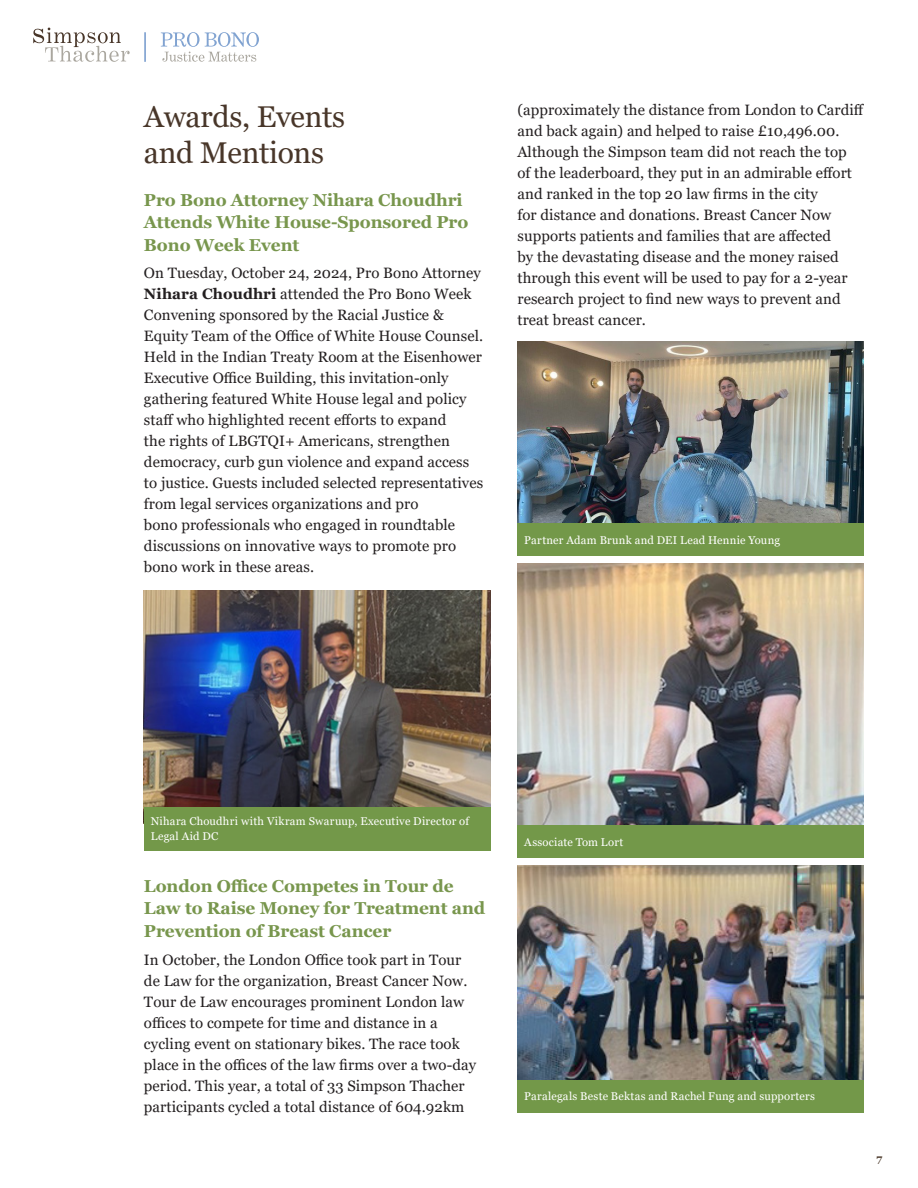
<style>
.page{position:relative;width:918px;height:1188px;background:#fff}
.page>*{position:absolute;margin:0;border:0;box-sizing:border-box;transform-origin:0 0}
.t1{font:30px/36px "Georgia";letter-spacing:-.01em;color:#483629}
.Subhead7490{font:700 17.25px/22.5px "Georgia";letter-spacing:-.005em;color:#78964d}
.Standard_Text{font:15px/21px "Georgia";letter-spacing:.005em;color:#231f20}
.t2{font:11.25px/15px "Georgia";letter-spacing:.025em;color:#fff}
.t3{font:700 10.5px "Georgia";color:#493728}
.s1{font-weight:700}
</style>
<div class="page">
<svg style="left:33px;top:28px;width:97px;height:34px"></svg>
<svg style="left:161px;top:32px;width:98px;height:30px"></svg>
<hr style="left:144px;top:32px;width:2px;height:30px;background:#81a3d1">
<img style="left:144px;top:591px;width:346px;height:216px">
<div style="left:144px;top:807px;width:346px;height:43px;background:#739849"></div>
<img style="left:517px;top:342px;width:347px;height:182px">
<div style="left:517px;top:524px;width:347px;height:32px;background:#739849"></div>
<img style="left:517px;top:865px;width:347px;height:215px">
<div style="left:517px;top:1080px;width:347px;height:32px;background:#739849"></div>
<img style="left:517px;top:563px;width:347px;height:263px">
<div style="left:517px;top:826px;width:347px;height:32px;background:#739849"></div>
<p class="t1" style="left:144px;top:99px;width:203px">Awards, Events and Mentions</p>
<p class="Subhead7490" style="left:144px;top:188px;width:326px">Pro Bono Attorney Nihara Choudhri<br>Attends White House-Sponsored Pro<br>Bono Week Event</p>
<p class="Standard_Text" style="left:144px;top:263px;width:341px">On Tuesday, October 24, 2024, Pro Bono Attorney <span class="s1">Nihara Choudhri</span> attended the Pro Bono Week Convening sponsored by the Racial Justice &amp; Equity Team of the Office of White House Counsel.<br>Held in the Indian Treaty Room at the Eisenhower Executive Office Building, this invitation-only gathering featured White House legal and policy staff who highlighted recent efforts to expand<br>the rights of LBGTQI+ Americans, strengthen democracy, curb gun violence and expand access to justice. Guests included selected representatives from legal services organizations and pro<br>bono professionals who engaged in roundtable discussions on innovative ways to promote pro bono work in these areas.</p>
<p class="Standard_Text" style="left:517px;top:100px;width:348px">(approximately the distance from London to Cardiff and back again) and helped to raise £10,496.00.<br>Although the Simpson team did not reach the top<br>of the leaderboard, they put in an admirable effort and ranked in the top 20 law firms in the city<br>for distance and donations. Breast Cancer Now supports patients and families that are affected<br>by the devastating disease and the money raised through this event will be used to pay for a 2-year research project to find new ways to prevent and treat breast cancer.</p>
<p class="t2" style="left:524px;top:533px;width:258px">Partner Adam Brunk and DEI Lead Hennie Young</p>
<p class="t2" style="left:151px;top:814px;width:320px">Nihara Choudhri with Vikram Swaruup, Executive Director of<br>Legal Aid DC</p>
<p class="Subhead7490" style="left:144px;top:875px;width:343px">London Office Competes in Tour de<br>Law to Raise Money for Treatment and<br>Prevention of Breast Cancer</p>
<p class="Standard_Text" style="left:144px;top:949px;width:334px">In October, the London Office took part in Tour de Law for the organization, Breast Cancer Now.<br>Tour de Law encourages prominent London law offices to compete for time and distance in a cycling event on stationary bikes. The race took place in the offices of the law firms over a two-day period. This year, a total of 33 Simpson Thacher participants cycled a total distance of 604.92km</p>
<p class="t2" style="left:524px;top:835px;width:101px">Associate Tom Lort</p>
<p class="t2" style="left:524px;top:1089px;width:292px">Paralegals Beste Bektas and Rachel Fung and supporters</p>
<p class="t3" style="left:877px;top:1152px;width:7px">7</p>
</div>
